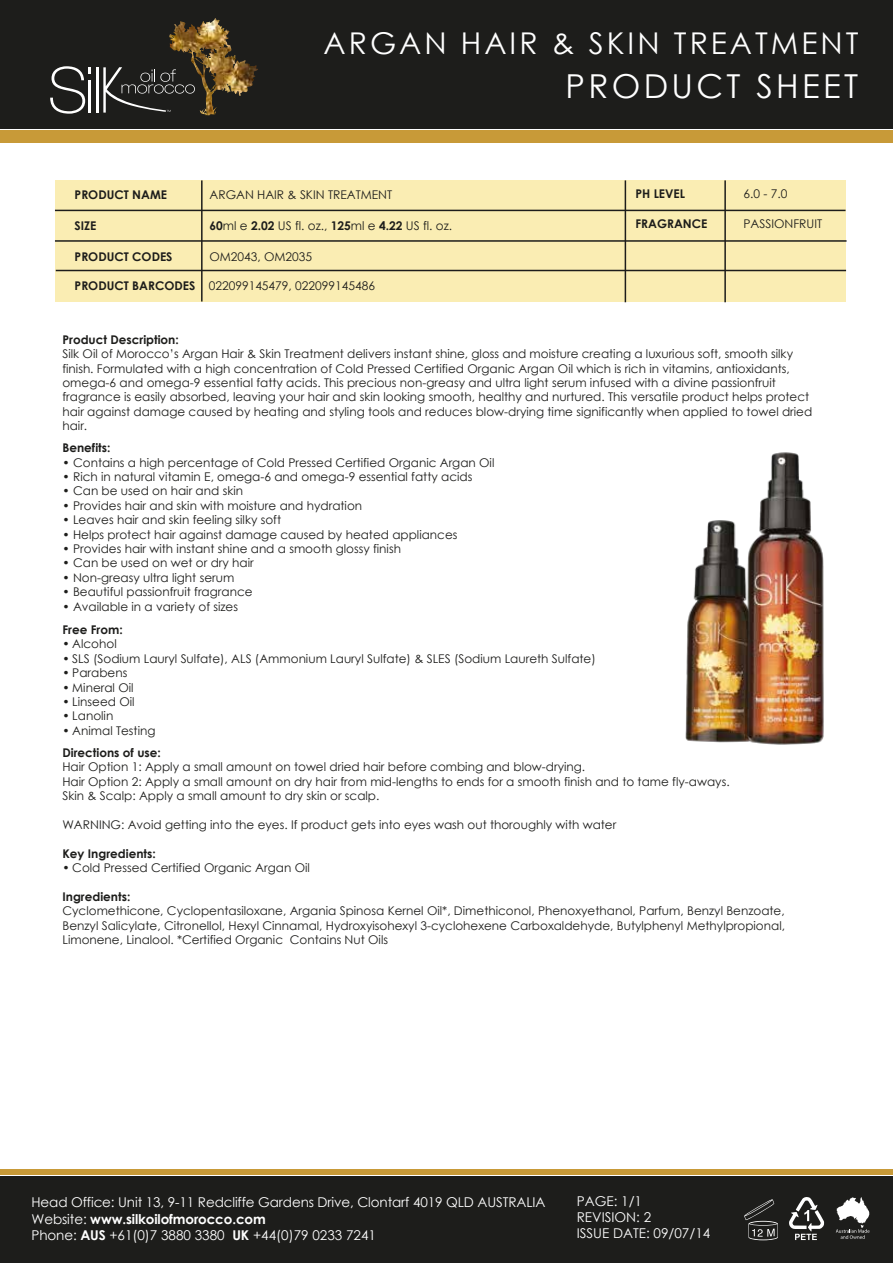
<style>
.page{position:relative;width:893px;height:1263px;background:#fff}
.page>*{position:absolute;margin:0;border:0;box-sizing:border-box;transform-origin:0 0}
.t1{font:33px "Century Gothic";letter-spacing:.1em;color:#fff}
.t2{font:30px "Century Gothic";letter-spacing:.1em;color:#fff}
.t3{font:13.5px/16.2px "Century Gothic";letter-spacing:-.01em;color:#fff}
.t4{font:12px/14.4px "Century Gothic";color:#1d1d1b}
.t5{font:700 12px "Century Gothic";color:#1d1d1b}
.s1{font-weight:700}
</style>
<div class="page">
<div style="left:0;top:0;width:893px;height:128px;background:#1d1d1b"></div>
<div style="left:0;top:131px;width:893px;height:12px;background:#c89a38"></div>
<div style="left:0;top:1177px;width:893px;height:86px;background:#1d1d1b"></div>
<div style="left:0;top:1169px;width:893px;height:5px;background:#c89a38"></div>
<svg style="left:836px;top:1197px;width:33px;height:42px"></svg>
<svg style="left:744px;top:1199px;width:34px;height:41px"></svg>
<hr style="left:97px;top:67px;width:2px;height:46px;background:#fff">
<svg style="left:50px;top:66px;width:41px;height:48px"></svg>
<img style="left:169px;top:18px;width:62px;height:98px">
<svg style="left:103px;top:67px;width:92px;height:46px"></svg>
<svg style="left:789px;top:1197px;width:35px;height:43px"></svg>
<div style="left:55px;top:180px;width:791px;height:122px;background:#faedb3"></div>
<hr style="left:55px;top:210px;width:790px;height:1px;background:#1d1d1b">
<hr style="left:201px;top:180px;width:2px;height:122px;background:#1d1d1b">
<hr style="left:55px;top:240px;width:791px;height:2px;background:#1d1d1b">
<hr style="left:56px;top:270px;width:790px;height:1px;background:#1d1d1b">
<hr style="left:625px;top:180px;width:1px;height:122px;background:#1d1d1b">
<hr style="left:724px;top:180px;width:2px;height:122px;background:#1d1d1b">
<img style="left:685px;top:520px;width:58px;height:223px">
<img style="left:743px;top:452px;width:81px;height:293px">
<h2 class="t2" style="left:324px;top:22px;width:536px">ARGAN HAIR &amp; SKIN TREATMENT</h2>
<h1 class="t1" style="left:566px;top:63px;width:294px">PRODUCT SHEET</h1>
<p class="t5" style="left:635px;top:185px;width:51px">PH LEVEL</p>
<p class="t4" style="left:743px;top:187px;width:45px">6.0 - 7.0</p>
<p class="t5" style="left:75px;top:186px;width:94px">PRODUCT NAME</p>
<p class="t4" style="left:209px;top:187px;width:184px">ARGAN HAIR &amp; SKIN TREATMENT</p>
<p class="t5" style="left:75px;top:217px;width:23px">SIZE</p>
<p class="t4" style="left:209px;top:218px;width:244px"><span class="s1">60</span>ml e <span class="s1">2.02</span> US fl. oz., <span class="s1">125</span>ml e <span class="s1">4.22</span> US fl. oz.</p>
<p class="t5" style="left:635px;top:214px;width:73px">FRAGRANCE</p>
<p class="t4" style="left:743px;top:216px;width:80px">PASSIONFRUIT</p>
<p class="t5" style="left:75px;top:247px;width:99px">PRODUCT CODES</p>
<p class="t4" style="left:209px;top:249px;width:104px">OM2043, OM2035</p>
<p class="t4" style="left:75px;top:278px;width:302px"><span class="s1">PRODUCT BARCODES</span> 022099145479, 022099145486</p>
<p class="t5" style="left:62px;top:330px;width:118px">Product Description:</p>
<p class="t4" style="left:62px;top:347px;width:751px">Silk Oil of Morocco’s Argan Hair &amp; Skin Treatment delivers instant shine, gloss and moisture creating a luxurious soft, smooth silky finish. Formulated with a high concentration of Cold Pressed Certified Organic Argan Oil which is rich in vitamins, antioxidants, omega-6 and omega-9 essential fatty acids. This precious non-greasy and ultra light serum infused with a divine passionfruit fragrance is easily absorbed, leaving your hair and skin looking smooth, healthy and nurtured. This versatile product helps protect hair against damage caused by heating and styling tools and reduces blow-drying time significantly when applied to towel dried hair.</p>
<p class="t5" style="left:62px;top:439px;width:49px">Benefits:</p>
<p class="t4" style="left:62px;top:455px;width:433px">• Contains a high percentage of Cold Pressed Certified Organic Argan Oil</p>
<p class="t4" style="left:62px;top:469px;width:411px">• Rich in natural vitamin E, omega-6 and omega-9 essential fatty acids</p>
<p class="t4" style="left:62px;top:484px;width:182px">• Can be used on hair and skin</p>
<p class="t4" style="left:62px;top:498px;width:301px">• Provides hair and skin with moisture and hydration</p>
<p class="t4" style="left:62px;top:512px;width:220px">• Leaves hair and skin feeling silky soft</p>
<p class="t4" style="left:62px;top:527px;width:397px">• Helps protect hair against damage caused by heated appliances</p>
<p class="t4" style="left:62px;top:541px;width:340px">• Provides hair with instant shine and a smooth glossy finish</p>
<p class="t4" style="left:62px;top:556px;width:193px">• Can be used on wet or dry hair</p>
<p class="t4" style="left:62px;top:570px;width:173px">• Non-greasy ultra light serum</p>
<p class="t4" style="left:62px;top:584px;width:192px">• Beautiful passionfruit fragrance</p>
<p class="t4" style="left:62px;top:599px;width:177px">• Available in a variety of sizes</p>
<p class="t5" style="left:62px;top:620px;width:62px">Free From:</p>
<p class="t4" style="left:62px;top:637px;width:56px">• Alcohol</p>
<p class="t4" style="left:62px;top:651px;width:535px">• SLS (Sodium Lauryl Sulfate), ALS (Ammonium Lauryl Sulfate) &amp; SLES (Sodium Laureth Sulfate)</p>
<p class="t4" style="left:62px;top:665px;width:66px">• Parabens</p>
<p class="t4" style="left:62px;top:680px;width:73px">• Mineral Oil</p>
<p class="t4" style="left:62px;top:694px;width:74px">• Linseed Oil</p>
<p class="t4" style="left:62px;top:709px;width:52px">• Lanolin</p>
<p class="t4" style="left:62px;top:723px;width:95px">• Animal Testing</p>
<p class="t5" style="left:62px;top:743px;width:100px">Directions of use:</p>
<p class="t4" style="left:62px;top:759px;width:669px">Hair Option 1: Apply a small amount on towel dried hair before combing and blow-drying.<br>Hair Option 2: Apply a small amount on dry hair from mid-lengths to ends for a smooth finish and to tame fly-aways.<br>Skin &amp; Scalp: Apply a small amount to dry skin or scalp.</p>
<p class="t4" style="left:62px;top:817px;width:555px">WARNING: Avoid getting into the eyes. If product gets into eyes wash out thoroughly with water</p>
<p class="t5" style="left:62px;top:844px;width:95px">Key Ingredients:</p>
<p class="t4" style="left:62px;top:860px;width:249px">• Cold Pressed Certified Organic Argan Oil</p>
<p class="t5" style="left:62px;top:887px;width:69px">Ingredients:</p>
<p class="t4" style="left:62px;top:903px;width:724px;text-align:justify">Cyclomethicone, Cyclopentasiloxane, Argania Spinosa Kernel Oil*, Dimethiconol, Phenoxyethanol, Parfum, Benzyl Benzoate, Benzyl Salicylate, Citronellol, Hexyl Cinnamal, Hydroxyisohexyl 3-cyclohexene Carboxaldehyde, Butylphenyl Methylpropional, Limonene, Linalool. *Certified Organic Contains Nut Oils</p>
<p class="t3" style="left:32px;top:1194px;width:515px">Head Office: Unit 13, 9-11 Redcliffe Gardens Drive, Clontarf 4019 QLD AUSTRALIA<br>Website: <span class="s1">www.silkoilofmorocco.com<br></span>Phone: <span class="s1">AUS</span> +61(0)7 3880 3380 <span class="s1">UK</span> +44(0)79 0233 7241</p>
<p class="t3" style="left:577px;top:1193px;width:135px">PAGE: 1/1<br>REVISION: 2<br>ISSUE DATE: 09/07/14</p>
</div>
